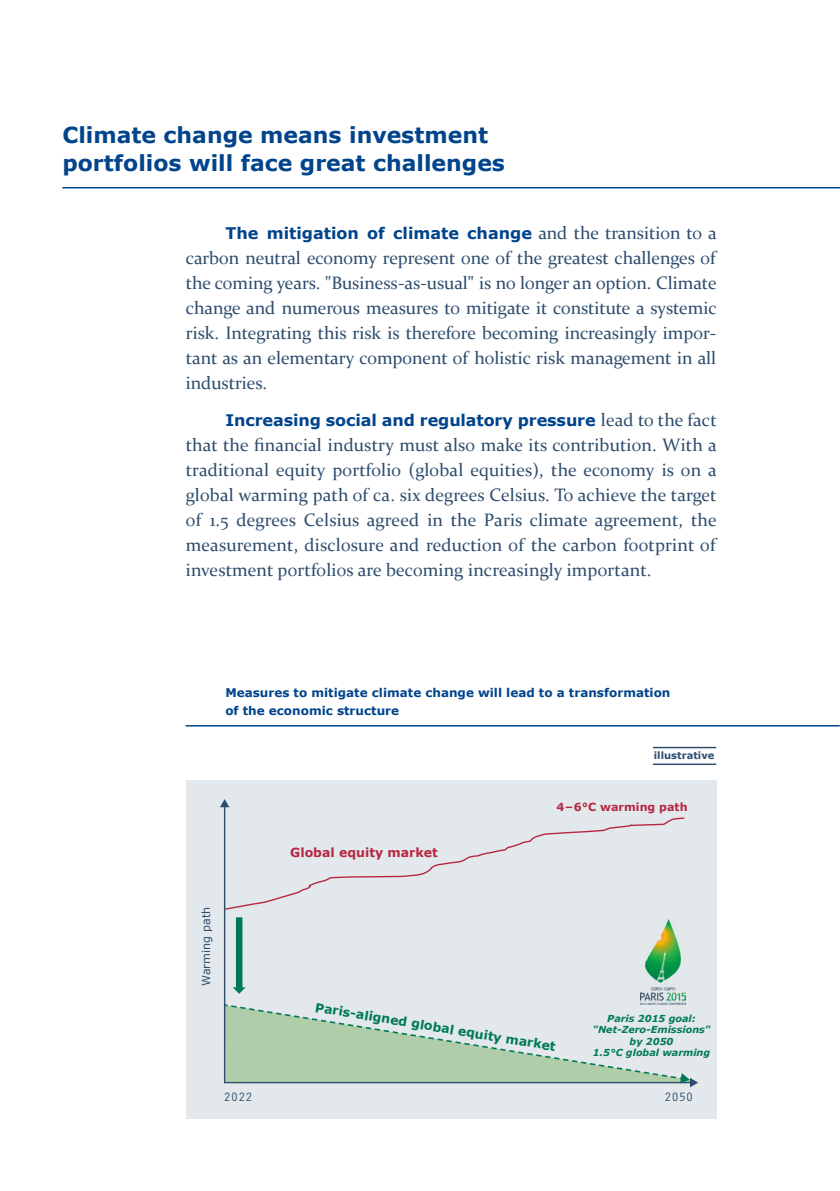
<style>
.page{position:relative;width:840px;height:1191px;background:#fff}
.page>*{position:absolute;margin:0;border:0;box-sizing:border-box;transform-origin:0 0}
.t1{font:700 22px/28px "Verdana";color:#01448c}
.t2{font:18px/25px "Constantia";letter-spacing:-.005em;color:#2f4e6f;text-align:justify}
.t3{font:700 16px "Verdana";letter-spacing:-.01em;color:#01448c}
.t4{font:700 12.6px "Verdana";color:#007a54}
.t5{font:700 12.6px "Verdana";color:#b62841}
.t6{font:12.6px "Orator Std";letter-spacing:-.025em;color:#2f4e6f}
.t7{font:700 12px/18px "Verdana";color:#01448c}
.t8{font:700 11.2px "Verdana";color:#b62841}
.t9{font:11.2px "Verdana";color:#2f4e6f}
.t10{font:700 10px "Verdana";color:#2f4e6f}
.t11{font:italic 700 9.6px/11.6px "Verdana";color:#007a54;text-align:center}
.s1{font-family:"Constantia";font-weight:400;font-size:18px;color:#2f4e6f}
</style>
<div class="page">
<hr style="left:652px;top:747px;width:63px;height:1px;background:#2f4e6f">
<hr style="left:652px;top:763px;width:63px;height:2px;background:#2f4e6f">
<hr style="left:62px;top:187px;width:777px;height:1px;background:#01448c">
<hr style="left:185px;top:725px;width:654px;height:1px;background:#01448c">
<div style="left:186px;top:780px;width:529px;height:338px;background:#e2e8eb"></div>
<svg style="left:223px;top:807px;width:463px;height:277px"></svg>
<svg style="left:225px;top:1004px;width:472px;height:83px"></svg>
<svg style="left:220px;top:799px;width:9px;height:8px"></svg>
<img style="left:640px;top:919px;width:45px;height:85px">
<p class="t1" style="left:62px;top:121px;width:444px">Climate change means investment portfolios will face great challenges</p>
<p class="t3" style="left:225px;top:221px;width:492px">The mitigation of climate change <span class="s1">and the transition to a</span></p>
<p class="t2" style="left:186px;top:244px;width:532px">carbon neutral economy represent one of the greatest challenges of the coming years. "Business-as-usual" is no longer an option. Climate change and numerous measures to mitigate it constitute a systemic risk. Integrating this risk is therefore becoming increasingly impor&shy;tant as an elementary component of holistic risk management in all industries.</p>
<p class="t3" style="left:225px;top:409px;width:492px">Increasing social and regulatory pressure <span class="s1">lead to the fact</span></p>
<p class="t2" style="left:186px;top:432px;width:532px">that the financial industry must also make its contribution. With a traditional equity portfolio (global equities), the economy is on a global warming path of ca. six degrees Celsius. To achieve the target of 1.5 degrees Celsius agreed in the Paris climate agreement, the measurement, disclosure and reduction of the carbon footprint of investment portfolios are becoming increasingly important.</p>
<p class="t7" style="left:225px;top:683px;width:446px">Measures to mitigate climate change will lead to a transformation of the economic structure</p>
<p class="t10" style="left:653px;top:748px;width:62px">illustrative</p>
<p class="t5" style="left:290px;top:843px;width:149px">Global equity market</p>
<p class="t8" style="left:556px;top:799px;width:132px">4–6°C warming path</p>
<p class="t9" style="left:199px;top:986px;width:81px;rotate:-90deg">Warming path</p>
<p class="t4" style="left:316px;top:998px;width:245px;rotate:9deg">Paris-aligned global equity market</p>
<p class="t11" style="left:592px;top:1012px;width:120px">Paris 2015 goal: "Net-Zero-Emissions" by 2050<br>1.5°C global warming</p>
<p class="t6" style="left:223px;top:1088px;width:31px">2022</p>
<p class="t6" style="left:664px;top:1088px;width:31px">2050</p>
</div>
